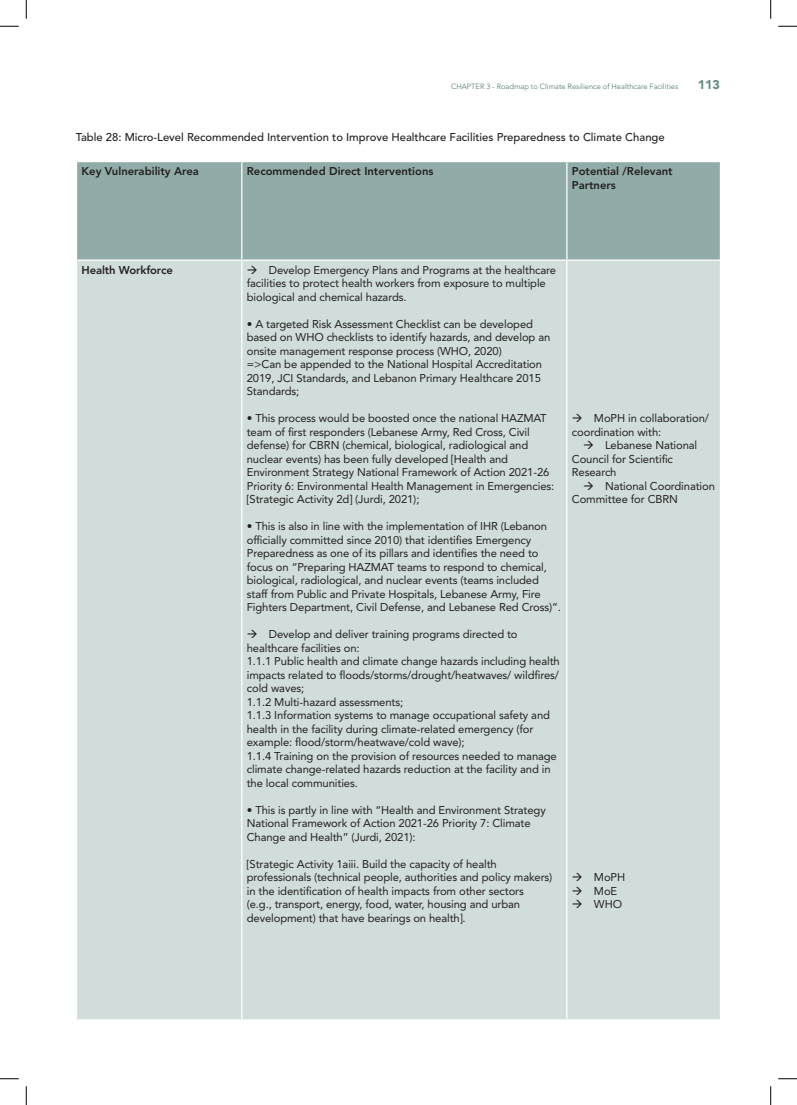
<style>
.page{position:relative;width:797px;height:1105px;background:#fff}
.page>*{position:absolute;margin:0;border:0;box-sizing:border-box;transform-origin:0 0}
.t1{font:900 12.5px "Avenir LT Std";color:#638a84}
.Tableu-_Filling{font:11.25px/13.5px "Avenir LT Std";letter-spacing:-.01em;color:#231f20}
.FIGUREs{font:500 11.25px "Avenir LT Std";color:#231f20}
.Tableau-_Titles{font:800 11.25px/13.5px "Avenir LT Std";color:#231f20}
.Tableu-_Filling-2{font:800 11.25px "Avenir LT Std";letter-spacing:-.01em;color:#231f20}
.t2{font:300 7.5px "Avenir LT Std";color:#47756e}
</style>
<div class="page">
<div style="left:77px;top:162px;width:642px;height:97px;background:#91aca8"></div>
<div style="left:77px;top:261px;width:642px;height:758px;background:#d1dddb"></div>
<hr style="left:241px;top:162px;width:1px;height:97px;background:#fff">
<hr style="left:566px;top:162px;width:1px;height:97px;background:#fff">
<hr style="left:241px;top:261px;width:1px;height:758px;background:#fff">
<hr style="left:566px;top:261px;width:1px;height:758px;background:#fff">
<svg style="left:0;top:25px;width:19px;height:2px"></svg>
<svg style="left:778px;top:25px;width:19px;height:2px"></svg>
<svg style="left:0;top:1078px;width:19px;height:1px"></svg>
<svg style="left:778px;top:1078px;width:19px;height:1px"></svg>
<svg style="left:25px;top:0;width:2px;height:19px"></svg>
<svg style="left:25px;top:1086px;width:2px;height:19px"></svg>
<svg style="left:770px;top:0;width:1px;height:19px"></svg>
<svg style="left:770px;top:1086px;width:1px;height:19px"></svg>
<p class="t2" style="left:451px;top:82px;width:229px">CHAPTER 3 - Roadmap to Climate Resilience of Healthcare Facilities</p>
<p class="t1" style="left:697px;top:77px;width:24px">113</p>
<p class="FIGUREs" style="left:76px;top:131px;width:590px">Table 28: Micro-Level Recommended Intervention to Improve Healthcare Facilities Preparedness to Climate Change</p>
<p class="Tableau-_Titles" style="left:81px;top:164px;width:119px">Key Vulnerability Area</p>
<p class="Tableau-_Titles" style="left:247px;top:164px;width:188px">Recommended Direct Interventions</p>
<p class="Tableau-_Titles" style="left:572px;top:164px;width:102px">Potential /Relevant<br>Partners</p>
<p class="Tableu-_Filling-2" style="left:81px;top:263px;width:93px">Health Workforce</p>
<p class="Tableu-_Filling" style="left:247px;top:263px;width:311px">→ Develop Emergency Plans and Programs at the healthcare facilities to protect health workers from exposure to multiple biological and chemical hazards.</p>
<p class="Tableu-_Filling" style="left:247px;top:317px;width:305px">• A targeted Risk Assessment Checklist can be developed based on WHO checklists to identify hazards, and develop an onsite management response process (WHO, 2020)</p>
<p class="Tableu-_Filling" style="left:247px;top:358px;width:297px;text-align:justify">=&gt;Can be appended to the National Hospital Accreditation 2019, JCI Standards, and Lebanon Primary Healthcare 2015<br>Standards;</p>
<p class="Tableu-_Filling" style="left:247px;top:412px;width:309px">• This process would be boosted once the national HAZMAT team of first responders (Lebanese Army, Red Cross, Civil defense) for CBRN (chemical, biological, radiological and nuclear events) has been fully developed [Health and Environment Strategy National Framework of Action 2021-26<br>Priority 6: Environmental Health Management in Emergencies: [Strategic Activity 2d] (Jurdi, 2021);</p>
<p class="Tableu-_Filling" style="left:247px;top:520px;width:316px">• This is also in line with the implementation of IHR (Lebanon officially committed since 2010) that identifies Emergency Preparedness as one of its pillars and identifies the need to focus on “Preparing HAZMAT teams to respond to chemical, biological, radiological, and nuclear events (teams included staff from Public and Private Hospitals, Lebanese Army, Fire Fighters Department, Civil Defense, and Lebanese Red Cross)”.</p>
<p class="Tableu-_Filling" style="left:247px;top:628px;width:272px">→ Develop and deliver training programs directed to healthcare facilities on:</p>
<p class="Tableu-_Filling" style="left:247px;top:655px;width:314px;text-align:justify">1.1.1 Public health and climate change hazards including health impacts related to floods/storms/drought/heatwaves/ wildfires/ cold waves;</p>
<p class="Tableu-_Filling" style="left:247px;top:695px;width:158px">1.1.2 Multi-hazard assessments;</p>
<p class="Tableu-_Filling" style="left:247px;top:709px;width:305px">1.1.3 Information systems to manage occupational safety and health in the facility during climate-related emergency (for example: flood/storm/heatwave/cold wave);</p>
<p class="Tableu-_Filling" style="left:247px;top:749px;width:311px">1.1.4 Training on the provision of resources needed to manage climate change-related hazards reduction at the facility and in the local communities.</p>
<p class="Tableu-_Filling" style="left:247px;top:803px;width:300px">• This is partly in line with “Health and Environment Strategy<br>National Framework of Action 2021-26 Priority 7: Climate<br>Change and Health” (Jurdi, 2021):</p>
<p class="Tableu-_Filling" style="left:247px;top:857px;width:307px">[Strategic Activity 1aiii. Build the capacity of health professionals (technical people, authorities and policy makers) in the identification of health impacts from other sectors<br>(e.g., transport, energy, food, water, housing and urban development) that have bearings on health].</p>
<p class="Tableu-_Filling" style="left:572px;top:412px;width:139px">→ MoPH in collaboration/ coordination with:</p>
<p class="Tableu-_Filling" style="left:572px;top:439px;width:127px;text-indent:11px">→ Lebanese National<br>Council for Scientific<br>Research</p>
<p class="Tableu-_Filling" style="left:572px;top:479px;width:145px;text-indent:11px">→ National Coordination<br>Committee for CBRN</p>
<p class="Tableu-_Filling" style="left:572px;top:871px;width:55px">→ MoPH</p>
<p class="Tableu-_Filling" style="left:572px;top:884px;width:47px">→ MoE</p>
<p class="Tableu-_Filling" style="left:572px;top:898px;width:52px">→ WHO</p>
</div>
